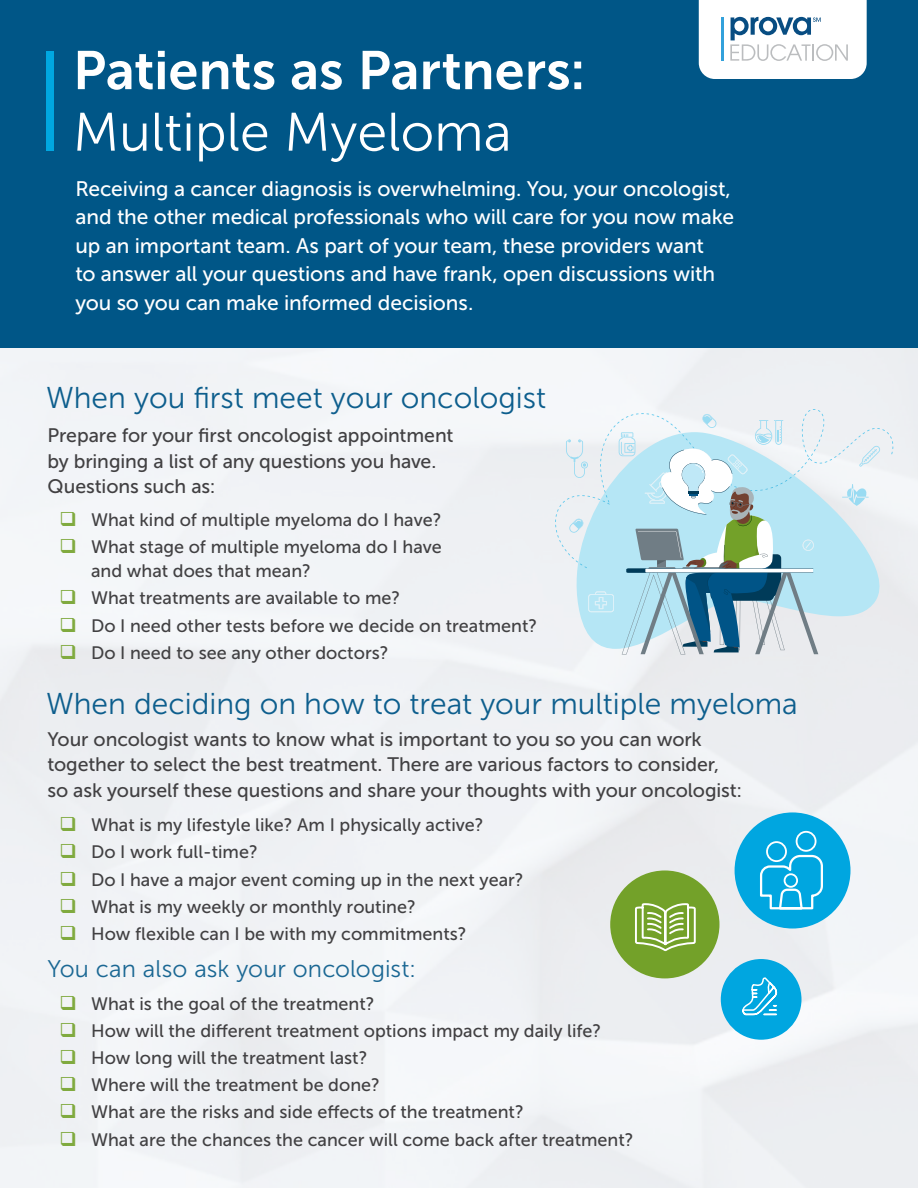
<style>
.page{position:relative;width:918px;height:1188px;background:#fff}
.page>*{position:absolute;margin:0;border:0;box-sizing:border-box;transform-origin:0 0}
.t1{font:54px "Museo Sans 700";color:#fff}
.t2{font:54px "Museo Sans 300";color:#fff}
.t3{font:30px "Museo Sans 300";color:#0d5e8d}
.t4{font:24px "Museo Sans 300";letter-spacing:.005em;color:#1a6793}
.t5{font:21px/28.5px "Museo Sans 500";letter-spacing:-.005em;color:#fff}
.t6{font:19.5px/25.5px "Museo Sans 500";letter-spacing:-.005em;color:#414042}
.t7{font:18px/24px "Museo Sans 500";color:#414042}
.s1{color:#80aa3f}
</style>
<div class="page">
<div style="left:0;top:348px;width:918px;height:840px;background:#f0f2f5"></div>
<div style="left:0;top:0;width:918px;height:348px;background:#005687"></div>
<div style="left:610px;top:870px;width:109px;height:108px;background:#73a129;border-radius:50%"></div>
<svg style="left:635px;top:903px;width:61px;height:49px"></svg>
<svg style="left:699px;top:0;width:168px;height:79px;background:#e8eef3"></svg>
<div style="left:735px;top:812px;width:115px;height:117px;background:#00a6e0;border-radius:50%"></div>
<svg style="left:760px;top:830px;width:63px;height:80px"></svg>
<div style="left:46px;top:51px;width:7px;height:100px;background:#00a7e1"></div>
<div style="left:721px;top:959px;width:81px;height:81px;background:#00a6e0;border-radius:50%"></div>
<svg style="left:742px;top:978px;width:36px;height:38px"></svg>
<svg style="left:555px;top:409px;width:338px;height:245px"></svg>
<h1 class="t1" style="left:73px;top:40px;width:514px">Patients as Partners:</h1>
<h1 class="t2" style="left:73px;top:103px;width:440px">Multiple Myeloma</h1>
<p class="t5" style="left:75px;top:174px;width:660px">Receiving a cancer diagnosis is overwhelming. You, your oncologist, and the other medical professionals who will care for you now make up an important team. As part of your team, these providers want<br>to answer all your questions and have frank, open discussions with you so you can make informed decisions.</p>
<h2 class="t3" style="left:46px;top:382px;width:502px">When you first meet your oncologist</h2>
<p class="t6" style="left:48px;top:423px;width:407px">Prepare for your first oncologist appointment by bringing a list of any questions you have.<br>Questions such as:</p>
<p class="t7" style="left:60px;top:508px;width:384px"><span class="s1">❑</span> What kind of multiple myeloma do I have?</p>
<p class="t7" style="left:91px;top:535px;width:352px;text-indent:-32px"><span class="s1">❑</span> What stage of multiple myeloma do I have and what does that mean?</p>
<p class="t7" style="left:60px;top:586px;width:342px"><span class="s1">❑</span> What treatments are available to me?</p>
<p class="t7" style="left:60px;top:613px;width:479px"><span class="s1">❑</span> Do I need other tests before we decide on treatment?</p>
<p class="t7" style="left:60px;top:641px;width:331px"><span class="s1">❑</span> Do I need to see any other doctors?</p>
<h2 class="t3" style="left:46px;top:688px;width:753px">When deciding on how to treat your multiple myeloma</h2>
<p class="t6" style="left:48px;top:726px;width:696px">Your oncologist wants to know what is important to you so you can work together to select the best treatment. There are various factors to consider, so ask yourself these questions and share your thoughts with your oncologist:</p>
<p class="t7" style="left:60px;top:813px;width:426px"><span class="s1">❑</span> What is my lifestyle like? Am I physically active?</p>
<p class="t7" style="left:60px;top:840px;width:200px"><span class="s1">❑</span> Do I work full-time?</p>
<p class="t7" style="left:60px;top:867px;width:466px"><span class="s1">❑</span> Do I have a major event coming up in the next year?</p>
<p class="t7" style="left:60px;top:895px;width:358px"><span class="s1">❑</span> What is my weekly or monthly routine?</p>
<p class="t7" style="left:60px;top:922px;width:409px"><span class="s1">❑</span> How flexible can I be with my commitments?</p>
<h3 class="t4" style="left:48px;top:956px;width:370px">You can also ask your oncologist:</h3>
<p class="t7" style="left:60px;top:991px;width:317px"><span class="s1">❑</span> What is the goal of the treatment?</p>
<p class="t7" style="left:60px;top:1019px;width:543px"><span class="s1">❑</span> How will the different treatment options impact my daily life?</p>
<p class="t7" style="left:60px;top:1046px;width:310px"><span class="s1">❑</span> How long will the treatment last?</p>
<p class="t7" style="left:60px;top:1073px;width:322px"><span class="s1">❑</span> Where will the treatment be done?</p>
<p class="t7" style="left:60px;top:1100px;width:466px"><span class="s1">❑</span> What are the risks and side effects of the treatment?</p>
<p class="t7" style="left:60px;top:1128px;width:576px"><span class="s1">❑</span> What are the chances the cancer will come back after treatment?</p>
</div>
